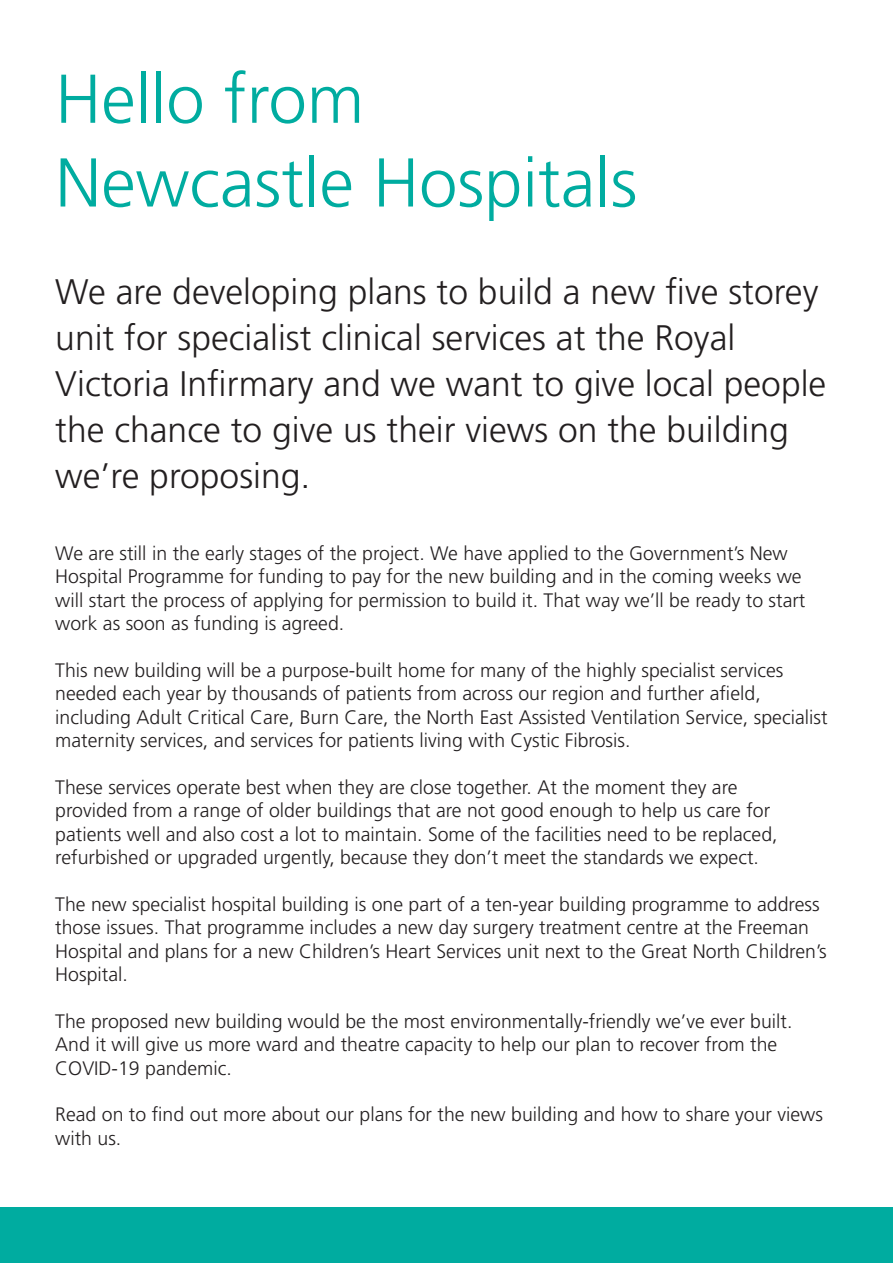
<style>
.page{position:relative;width:893px;height:1263px;background:#fff}
.page>*{position:absolute;margin:0;border:0;box-sizing:border-box;transform-origin:0 0}
.Body{font:300 68.85px/83.7px "Frutiger";color:#00aca0}
.Body-2{font:300 35.55px/45.9px "Frutiger";color:#231f20}
.Body-3{font:300 19.5px/23.4px "Frutiger";color:#231f20}
</style>
<div class="page">
<div style="left:0;top:1208px;width:893px;height:55px;background:#00aca0"></div>
<p class="Body" style="left:55px;top:57px;width:584px">Hello from<br>Newcastle Hospitals</p>
<p class="Body-2" style="left:55px;top:269px;width:773px">We are developing plans to build a new five storey unit for specialist clinical services at the Royal Victoria Infirmary and we want to give local people the chance to give us their views on the building we’re proposing.</p>
<p class="Body-3" style="left:55px;top:541px;width:752px">We are still in the early stages of the project. We have applied to the Government’s New Hospital Programme for funding to pay for the new building and in the coming weeks we will start the process of applying for permission to build it. That way we’ll be ready to start work as soon as funding is agreed.</p>
<p class="Body-3" style="left:55px;top:658px;width:774px">This new building will be a purpose-built home for many of the highly specialist services needed each year by thousands of patients from across our region and further afield, including Adult Critical Care, Burn Care, the North East Assisted Ventilation Service, specialist maternity services, and services for patients living with Cystic Fibrosis.</p>
<p class="Body-3" style="left:55px;top:775px;width:684px">These services operate best when they are close together. At the moment they are</p>
<p class="Body-3" style="left:55px;top:799px;width:724px">provided from a range of older buildings that are not good enough to help us care for patients well and also cost a lot to maintain. Some of the facilities need to be replaced, refurbished or upgraded urgently, because they don’t meet the standards we expect.</p>
<p class="Body-3" style="left:55px;top:892px;width:773px">The new specialist hospital building is one part of a ten-year building programme to address those issues. That programme includes a new day surgery treatment centre at the Freeman Hospital and plans for a new Children’s Heart Services unit next to the Great North Children’s Hospital.</p>
<p class="Body-3" style="left:55px;top:1009px;width:739px">The proposed new building would be the most environmentally-friendly we’ve ever built.<br>And it will give us more ward and theatre capacity to help our plan to recover from the<br>COVID-19 pandemic.</p>
<p class="Body-3" style="left:55px;top:1103px;width:769px">Read on to find out more about our plans for the new building and how to share your views with us.</p>
</div>
